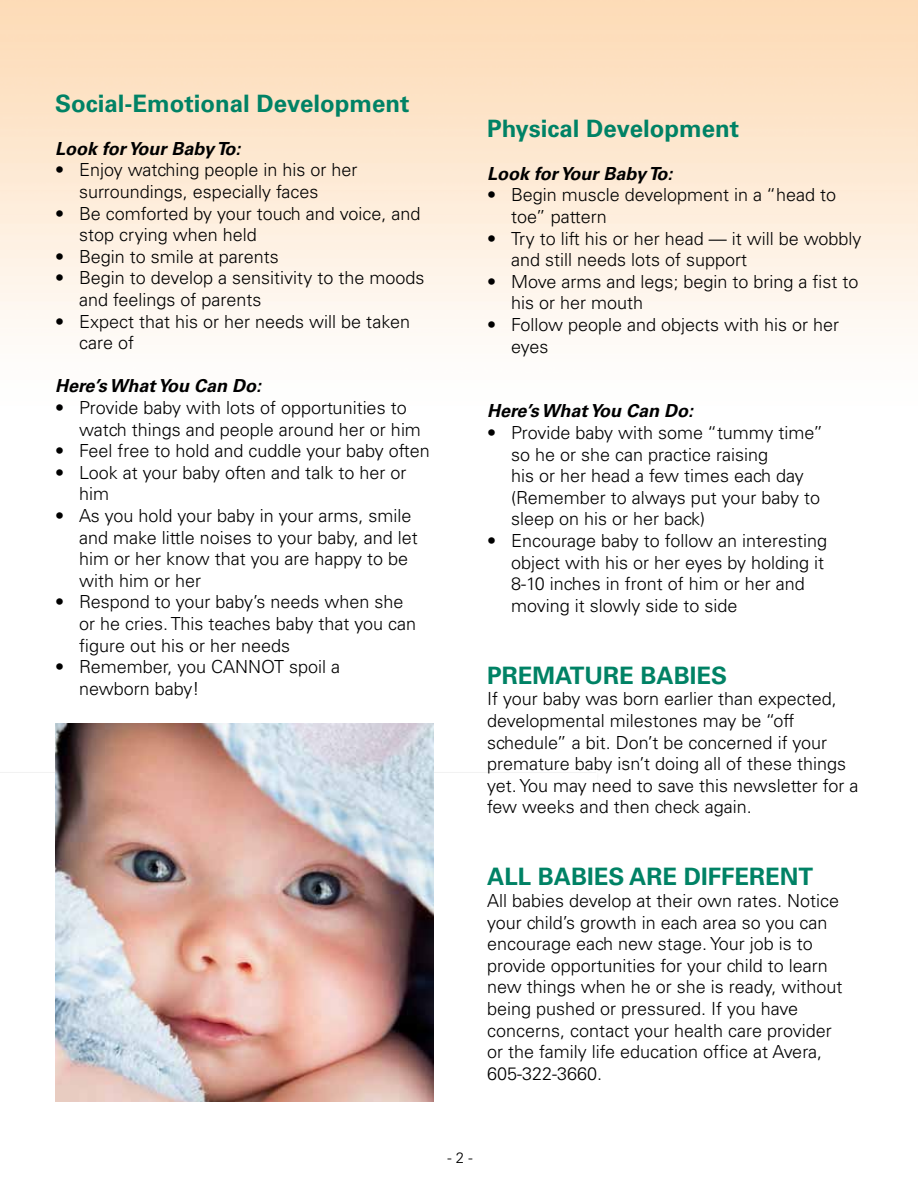
<style>
.page{position:relative;width:918px;height:1188px;background:#fff}
.page>*{position:absolute;margin:0;border:0;box-sizing:border-box;transform-origin:0 0}
.t1{font:700 24px "Univers";color:#008265}
.t2{font:300 18px/21.6px "Univers";color:#000}
.t3{font:italic 700 18px "Univers";color:#000}
.t4{font:300 15px "Univers";color:#000}
</style>
<div class="page">
<img style="left:55px;top:723px;width:378px;height:378px">
<h1 class="t1" style="left:55px;top:89px;width:356px">Social-Emotional Development</h1>
<p class="t3" style="left:55px;top:138px;width:187px">Look for Your Baby To:</p>
<p class="t2" style="left:79px;top:159px;width:280px;text-indent:-24px">• Enjoy watching people in his or her surroundings, especially faces</p>
<p class="t2" style="left:79px;top:202px;width:343px;text-indent:-24px">• Be comforted by your touch and voice, and stop crying when held</p>
<p class="t2" style="left:55px;top:246px;width:225px">• Begin to smile at parents</p>
<p class="t2" style="left:79px;top:267px;width:347px;text-indent:-24px">• Begin to develop a sensitivity to the moods and feelings of parents</p>
<p class="t2" style="left:79px;top:310px;width:333px;text-indent:-24px">• Expect that his or her needs will be taken care of</p>
<p class="t3" style="left:55px;top:376px;width:208px">Here’s What You Can Do:</p>
<p class="t2" style="left:79px;top:397px;width:343px;text-indent:-24px">• Provide baby with lots of opportunities to watch things and people around her or him</p>
<p class="t2" style="left:55px;top:440px;width:376px">• Feel free to hold and cuddle your baby often</p>
<p class="t2" style="left:79px;top:462px;width:329px;text-indent:-24px">• Look at your baby often and talk to her or him</p>
<p class="t2" style="left:79px;top:505px;width:340px;text-indent:-24px">• As you hold your baby in your arms, smile and make little noises to your baby, and let him or her know that you are happy to be with him or her</p>
<p class="t2" style="left:79px;top:591px;width:338px;text-indent:-24px">• Respond to your baby’s needs when she or he cries. This teaches baby that you can figure out his or her needs</p>
<p class="t2" style="left:79px;top:656px;width:263px;text-indent:-24px">• Remember, you CANNOT spoil a newborn baby!</p>
<h1 class="t1" style="left:487px;top:114px;width:253px">Physical Development</h1>
<p class="t3" style="left:487px;top:163px;width:187px">Look for Your Baby To:</p>
<p class="t2" style="left:511px;top:184px;width:327px;text-indent:-24px">• Begin muscle development in a “head to toe” pattern</p>
<p class="t2" style="left:511px;top:228px;width:352px;text-indent:-24px">• Try to lift his or her head — it will be wobbly and still needs lots of support</p>
<p class="t2" style="left:511px;top:271px;width:349px;text-indent:-24px">• Move arms and legs; begin to bring a fist to his or her mouth</p>
<p class="t2" style="left:511px;top:314px;width:330px;text-indent:-24px">• Follow people and objects with his or her eyes</p>
<p class="t3" style="left:487px;top:401px;width:208px">Here’s What You Can Do:</p>
<p class="t2" style="left:511px;top:422px;width:313px;text-indent:-24px">• Provide baby with some “tummy time” so he or she can practice raising<br>his or her head a few times each day (Remember to always put your baby to sleep on his or her back)</p>
<p class="t2" style="left:511px;top:530px;width:318px;text-indent:-24px">• Encourage baby to follow an interesting object with his or her eyes by holding it 8-10 inches in front of him or her and moving it slowly side to side</p>
<h1 class="t1" style="left:487px;top:661px;width:242px">PREMATURE BABIES</h1>
<p class="t2" style="left:487px;top:688px;width:373px">If your baby was born earlier than expected, developmental milestones may be “off schedule” a bit. Don’t be concerned if your premature baby isn’t doing all of these things yet. You may need to save this newsletter for a few weeks and then check again.</p>
<h1 class="t1" style="left:487px;top:863px;width:328px">ALL BABIES ARE DIFFERENT</h1>
<p class="t2" style="left:487px;top:890px;width:357px">All babies develop at their own rates. Notice your child’s growth in each area so you can encourage each new stage. Your job is to provide opportunities for your child to learn new things when he or she is ready, without being pushed or pressured. If you have concerns, contact your health care provider or the family life education office at Avera, 605-322-3660.</p>
<p class="t4" style="left:448px;top:1148px;width:27px">- 2 -</p>
</div>
